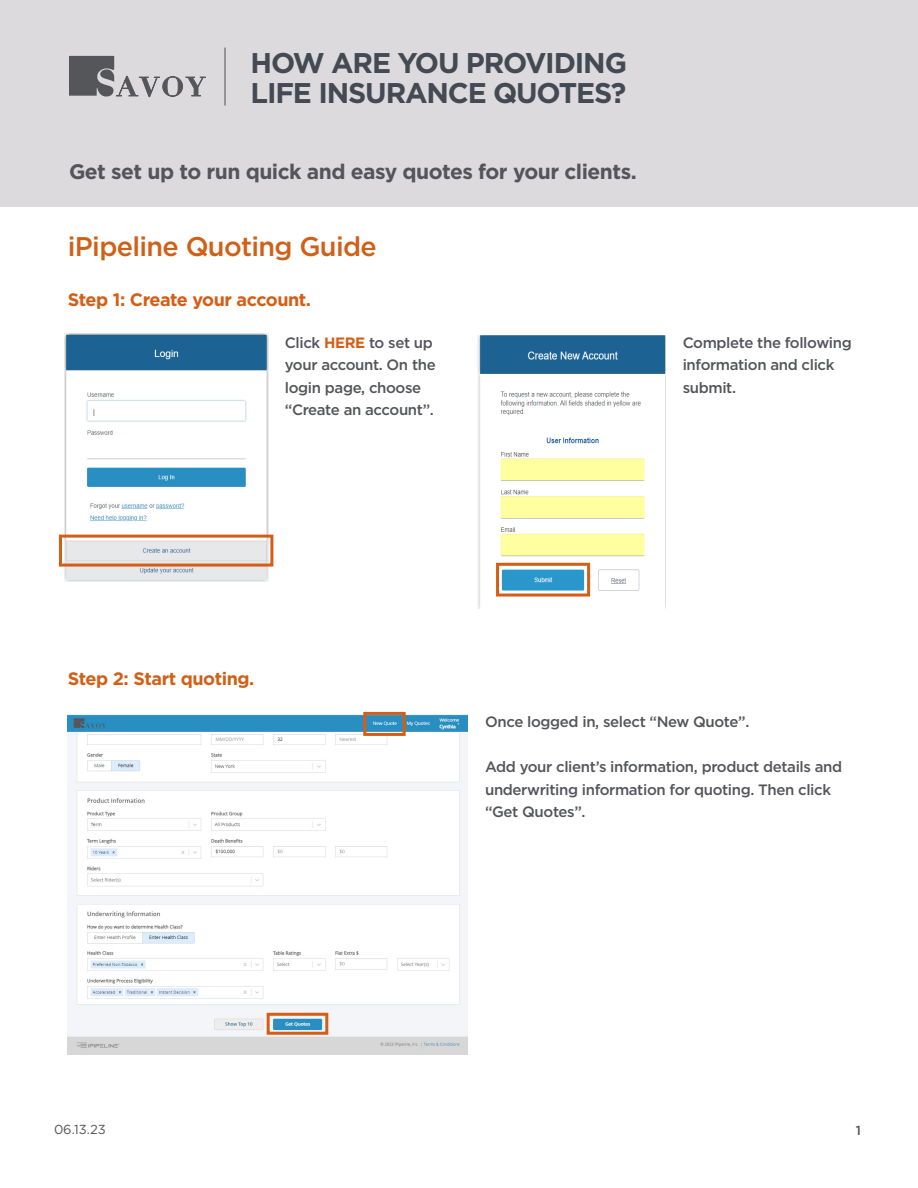
<style>
.page{position:relative;width:918px;height:1188px;background:#fff}
.page>*{position:absolute;margin:0;border:0;box-sizing:border-box;transform-origin:0 0}
.t1{font:700 28.5px/30px "Gotham";letter-spacing:-.04em;color:#434a54}
.t2{font:500 27px "Gotham";letter-spacing:-.025em;color:#d16017}
.t3{font:700 21px "Gotham";letter-spacing:-.025em;color:#54555a}
.t4{font:700 18px "Gotham";letter-spacing:-.025em;color:#d75d14}
.t5{font:700 18px "Gotham";letter-spacing:-.025em;color:#d16017}
.t6{font:500 15px/22.5px "Gotham";letter-spacing:-.025em;color:#54555a}
.t7{font:13.05px "Gotham";color:#54555a}
.t8{font:500 13.05px "Gotham";color:#54555a}
.s1{font-weight:700;color:#d75d14}
</style>
<div class="page">
<div style="left:0;top:0;width:918px;height:206px;background:#dcdadc"></div>
<hr style="left:225px;top:48px;width:1px;height:57px;background:#4d4d4f">
<img style="left:64px;top:333px;width:204px;height:248px">
<img style="left:478px;top:335px;width:188px;height:274px">
<img style="left:68px;top:715px;width:400px;height:340px">
<div style="left:59px;top:535px;width:214px;height:32px;border:3px solid #d75d14"></div>
<div style="left:496px;top:563px;width:94px;height:34px;border:3px solid #d75d14"></div>
<div style="left:363px;top:712px;width:43px;height:24px;border:3px solid #d75d14"></div>
<div style="left:267px;top:1013px;width:61px;height:22px;border:3px solid #d75d14"></div>
<svg style="left:69px;top:56px;width:137px;height:41px"></svg>
<p class="t1" style="left:250px;top:48px;width:378px">HOW ARE YOU PROVIDING<br>LIFE INSURANCE QUOTES?</p>
<p class="t3" style="left:69px;top:157px;width:569px">Get set up to run quick and easy quotes for your clients.</p>
<p class="t2" style="left:68px;top:228px;width:310px">iPipeline Quoting Guide</p>
<p class="t4" style="left:68px;top:288px;width:245px">Step 1: Create your account.</p>
<p class="t6" style="left:285px;top:331px;width:152px">Click <span class="s1">HERE</span> to set up your account. On the login page, choose “Create an account”.</p>
<p class="t6" style="left:683px;top:331px;width:171px">Complete the following information and click submit.</p>
<p class="t5" style="left:68px;top:667px;width:188px">Step 2: Start quoting.</p>
<p class="t6" style="left:485px;top:711px;width:266px">Once logged in, select “New Quote”.</p>
<p class="t6" style="left:485px;top:756px;width:359px">Add your client’s information, product details and underwriting information for quoting. Then click “Get Quotes”.</p>
<p class="t7" style="left:54px;top:1121px;width:53px">06.13.23</p>
<p class="t8" style="left:856px;top:1121px;width:7px">1</p>
</div>
